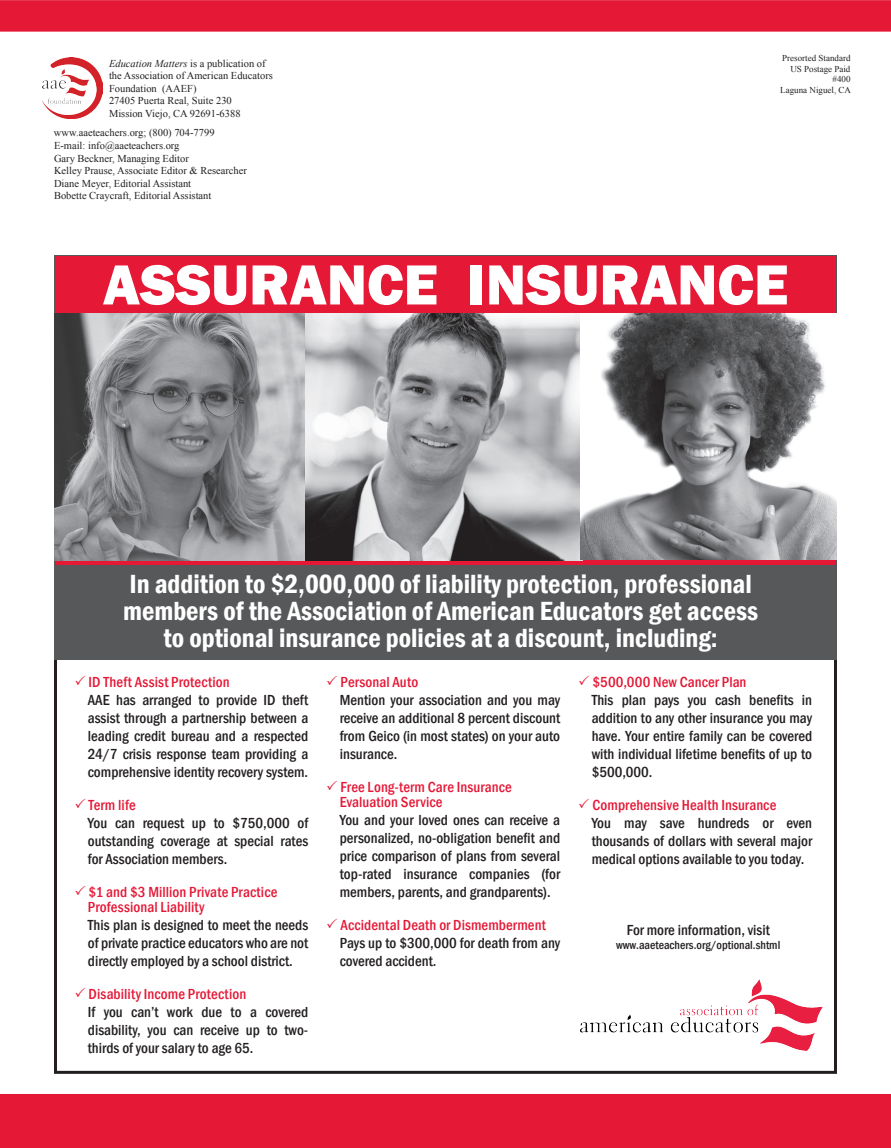
<style>
.page{position:relative;width:891px;height:1148px;background:#fff}
.page>*{position:absolute;margin:0;border:0;box-sizing:border-box;transform-origin:0 0}
.t1{font:800 58.5px "Franklin Gothic";color:#fff}
.t2{font:600 condensed 27px/27px "Franklin Gothic";color:#fff;text-align:center}
.t3{font:500 condensed 15px/18px "Franklin Gothic";color:#231f20;text-align:justify}
.t4{font:500 condensed 15px/15px "Franklin Gothic";letter-spacing:.01em;color:#e51836}
.t5{font:500 condensed 12px "Franklin Gothic";color:#231f20}
.t6{font:10.5px/12.6px "Times New Roman";color:#231f20}
.t7{font:9px/10.8px "Times New Roman";color:#231f20;text-align:right}
.s1{font-style:italic}
</style>
<div class="page">
<div style="left:0;top:0;width:891px;height:32px;background:#e51836"></div>
<img style="left:43px;top:58px;width:59px;height:60px">
<div style="left:0;top:1094px;width:891px;height:54px;background:#e51836"></div>
<div style="left:54px;top:255px;width:783px;height:405px;background:#57585a"></div>
<div style="left:55px;top:256px;width:780px;height:57px;background:#e51836"></div>
<svg style="left:56px;top:560px;width:779px;height:5px;background:#d72640"></svg>
<img style="left:305px;top:313px;width:275px;height:247px">
<img style="left:580px;top:313px;width:257px;height:247px">
<img style="left:54px;top:313px;width:251px;height:247px">
<img style="left:580px;top:979px;width:243px;height:71px">
<p class="t6" style="left:109px;top:57px;width:165px"><span class="s1">Education Matters</span> is a publication of the Association of American Educators<br>Foundation (AAEF)<br>27405 Puerta Real, Suite 230<br>Mission Viejo, CA 92691-6388</p>
<p class="t6" style="left:54px;top:126px;width:195px">www.aaeteachers.org; (800) 704-7799<br>E-mail: info@aaeteachers.org<br>Gary Beckner, Managing Editor<br>Kelley Prause, Associate Editor &amp; Researcher Diane Meyer, Editorial Assistant<br>Bobette Craycraft, Editorial Assistant</p>
<p class="t7" style="left:780px;top:52px;width:72px">Presorted Standard<br>US Postage Paid #400<br>Laguna Niguel, CA</p>
<h1 class="t1" style="left:103px;top:247px;width:687px">ASSURANCE INSURANCE</h1>
<h2 class="t2" style="left:123px;top:570px;width:636px">In addition to $2,000,000 of liability protection, professional members of the Association of American Educators get access to optional insurance policies at a discount, including:</h2>
<p class="t4" style="left:89px;top:674px;width:143px">ID Theft Assist Protection</p>
<p class="t3" style="left:88px;top:691px;width:222px">AAE has arranged to provide ID theft assist through a partnership between a leading credit bureau and a respected 24/7 crisis response team providing a comprehensive identity recovery system.</p>
<p class="t4" style="left:89px;top:797px;width:49px">Term life</p>
<p class="t3" style="left:88px;top:814px;width:222px">You can request up to $750,000 of outstanding coverage at special rates for Association members.</p>
<p class="t4" style="left:88px;top:884px;width:191px">$1 and $3 Million Private Practice<br>Professional Liability</p>
<p class="t3" style="left:88px;top:916px;width:222px">This plan is designed to meet the needs of private practice educators who are not directly employed by a school district.</p>
<p class="t4" style="left:89px;top:986px;width:159px">Disability Income Protection</p>
<p class="t3" style="left:88px;top:1003px;width:222px">If you can’t work due to a covered disability, you can receive up to two&shy;thirds of your salary to age 65.</p>
<p class="t4" style="left:341px;top:674px;width:79px">Personal Auto</p>
<p class="t3" style="left:340px;top:691px;width:222px">Mention your association and you may receive an additional 8 percent discount from Geico (in most states) on your auto insurance.</p>
<p class="t4" style="left:340px;top:779px;width:174px">Free Long-term Care Insurance<br>Evaluation Service</p>
<p class="t3" style="left:340px;top:811px;width:222px">You and your loved ones can receive a personalized, no-obligation benefit and price comparison of plans from several top-rated insurance companies (for members, parents, and grandparents).</p>
<p class="t4" style="left:341px;top:917px;width:207px">Accidental Death or Dismemberment</p>
<p class="t3" style="left:340px;top:934px;width:222px">Pays up to $300,000 for death from any covered accident.</p>
<p class="t4" style="left:593px;top:674px;width:156px">$500,000 New Cancer Plan</p>
<p class="t3" style="left:592px;top:691px;width:222px">This plan pays you cash benefits in addition to any other insurance you may have. Your entire family can be covered with individual lifetime benefits of up to $500,000.</p>
<p class="t4" style="left:593px;top:797px;width:185px">Comprehensive Health Insurance</p>
<p class="t3" style="left:592px;top:814px;width:222px">You may save hundreds or even thousands of dollars with several major medical options available to you today.</p>
<p class="t3" style="left:627px;top:920px;width:145px">For more information, visit</p>
<p class="t5" style="left:616px;top:937px;width:166px">www.aaeteachers.org/optional.shtml</p>
</div>
